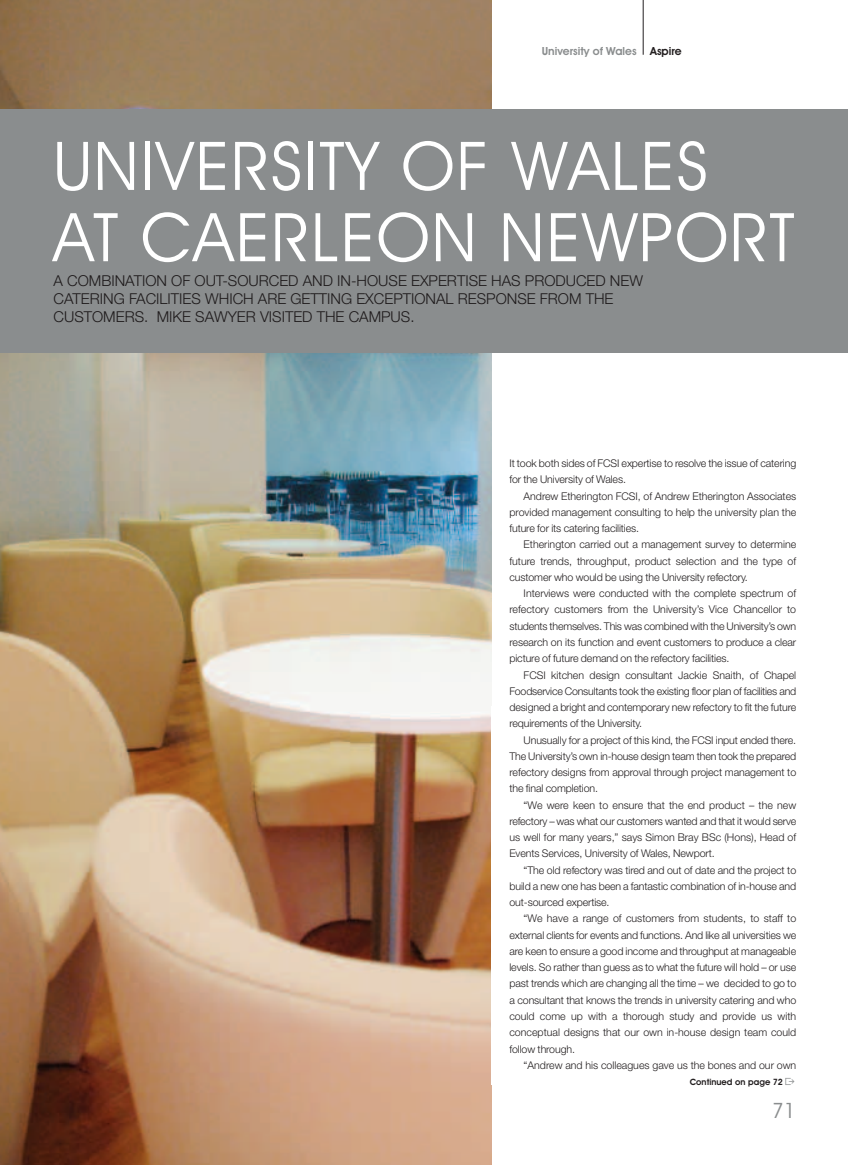
<style>
.page{position:relative;width:848px;height:1165px;background:#fff}
.page>*{position:absolute;margin:0;border:0;box-sizing:border-box;transform-origin:0 0}
.t1{font:67.5px/71.2px "Avant Garde IT Cby BT";letter-spacing:.03em;color:#fff}
.t2{font:21.25px "Avant Garde IT Cby BT";color:#8a8d8e}
.t3{font:300 15px/17.5px "Helvetica Neue";color:#1e1a1b}
.t4{font:600 11.25px "Avant Garde IT Cby BT";color:#8a8d8e}
.t5{font:300 10.62px/16.2px "Helvetica Neue";letter-spacing:-.01em;color:#231f20;text-align:justify}
.t6{font:600 8.75px "Avant Garde IT Cby BT";color:#231f20}
.s1{color:#231f20}
.s2{font-family:"The Sans Expert";font-weight:400;color:#8a8d8e}
</style>
<div class="page">
<img style="left:0;top:0;width:848px;height:1164px">
<p class="t4" style="left:542px;top:47px;width:141px">University of Wales <span class="s1">Aspire</span></p>
<h1 class="t1" style="left:54px;top:136px;width:742px">UNIVERSITY OF WALES<br>AT CAERLEON NEWPORT</h1>
<h3 class="t3" style="left:54px;top:274px;width:591px">A COMBINATION OF OUT-SOURCED AND IN-HOUSE EXPERTISE HAS PRODUCED NEW<br>CATERING FACILITIES WHICH ARE GETTING EXCEPTIONAL RESPONSE FROM THE<br>CUSTOMERS. MIKE SAWYER VISITED THE CAMPUS.</h3>
<p class="t5" style="left:509px;top:456px;width:288px">It took both sides of FCSI expertise to resolve the issue of catering for the University of Wales.</p>
<p class="t5" style="left:509px;top:488px;width:288px;text-indent:14px">Andrew Etherington FCSI, of Andrew Etherington Associates provided management consulting to help the university plan the future for its catering facilities.</p>
<p class="t5" style="left:509px;top:537px;width:288px;text-indent:14px">Etherington carried out a management survey to determine future trends, throughput, product selection and the type of customer who would be using the University refectory.</p>
<p class="t5" style="left:509px;top:586px;width:288px;text-indent:14px">Interviews were conducted with the complete spectrum of refectory customers from the University’s Vice Chancellor to students themselves. This was combined with the University’s own research on its function and event customers to produce a clear picture of future demand on the refectory facilities.</p>
<p class="t5" style="left:509px;top:667px;width:288px;text-indent:14px">FCSI kitchen design consultant Jackie Snaith, of Chapel Foodservice Consultants took the existing floor plan of facilities and designed a bright and contemporary new refectory to fit the future requirements of the University.</p>
<p class="t5" style="left:509px;top:732px;width:288px;text-indent:14px">Unusually for a project of this kind, the FCSI input ended there.<br>The University’s own in-house design team then took the prepared refectory designs from approval through project management to the final completion.</p>
<p class="t5" style="left:509px;top:797px;width:288px;text-indent:14px">“We were keen to ensure that the end product – the new refectory – was what our customers wanted and that it would serve us well for many years,” says Simon Bray BSc (Hons), Head of Events Services, University of Wales, Newport.</p>
<p class="t5" style="left:509px;top:862px;width:288px;text-indent:14px">“The old refectory was tired and out of date and the project to build a new one has been a fantastic combination of in-house and out-sourced expertise.</p>
<p class="t5" style="left:509px;top:911px;width:288px;text-indent:14px">“We have a range of customers from students, to staff to external clients for events and functions. And like all universities we are keen to ensure a good income and throughput at manageable levels. So rather than guess as to what the future will hold – or use past trends which are changing all the time – we decided to go to a consultant that knows the trends in university catering and who could come up with a thorough study and provide us with conceptual designs that our own in-house design team could follow through.</p>
<p class="t5" style="left:523px;top:1057px;width:274px">“Andrew and his colleagues gave us the bones and our own</p>
<p class="t6" style="left:689px;top:1078px;width:106px">Continued on page 72 <span class="s2">û</span></p>
<h2 class="t2" style="left:771px;top:1102px;width:25px">71</h2>
</div>
